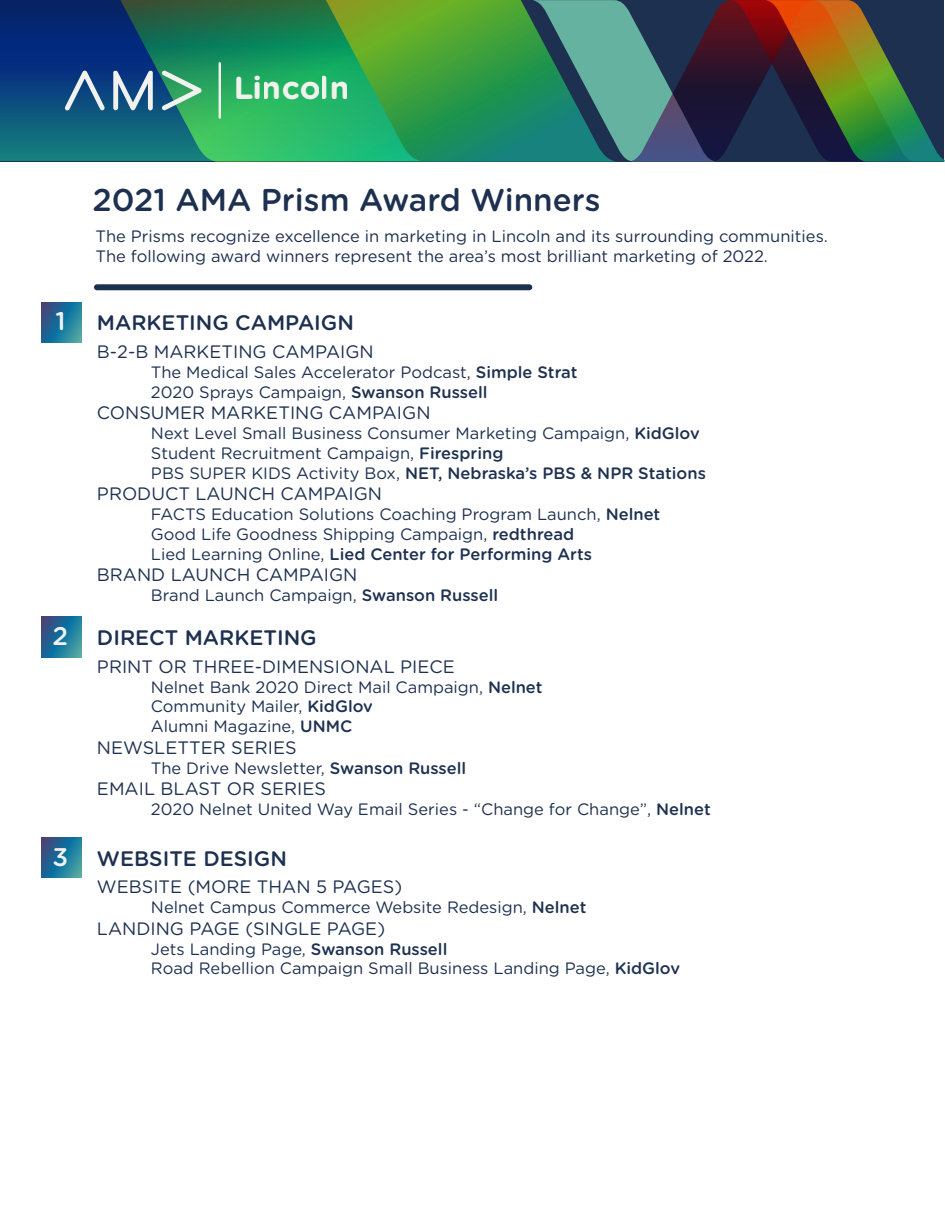
<style>
.page{position:relative;width:945px;height:1215px;background:#fff}
.page>*{position:absolute;margin:0;border:0;box-sizing:border-box;transform-origin:0 0}
.t1{font:700 31.8px "Gotham Rounded";letter-spacing:-.01em;color:#f1f1ee}
.t2{font:500 31.5px "Gotham Rounded";color:#1d304f}
.t3{font:500 21px "Gotham Rounded";color:#1d304f}
.t4{font:18px "Gotham Rounded";color:#1e3150}
.t5{font:16.5px/19.8px "Gotham Rounded";color:#1e3150}
.t6{font:16.5px/19.8px "Gotham Rounded";color:#1d304f}
.s1{font-size:25.5px;color:#f1f1ee}
.s2{font-weight:500}
</style>
<div class="page">
<svg style="left:41px;top:302px;width:41px;height:41px;background:#257298"></svg>
<svg style="left:78px;top:0;width:455px;height:162px;background:#329749"></svg>
<svg style="left:0;top:0;width:420px;height:161px;background:#207e62"></svg>
<svg style="left:65px;top:70px;width:40px;height:41px;background:#406b99"></svg>
<svg style="left:162px;top:70px;width:40px;height:41px;background:#57a984"></svg>
<svg style="left:113px;top:71px;width:40px;height:40px;background:#6c8dae"></svg>
<hr style="left:219px;top:62px;width:2px;height:57px;background:#f1f1ee">
<svg style="left:533px;top:0;width:412px;height:162px;background:#415851"></svg>
<svg style="left:41px;top:617px;width:41px;height:40px;background:#257298"></svg>
<svg style="left:41px;top:837px;width:41px;height:41px;background:#257298"></svg>
<div style="left:97px;top:284px;width:432px;height:6px;background:#1d304f"></div>
<h1 class="t1" style="left:233px;top:64px;width:117px">Lincoln</h1>
<h2 class="t2" style="left:92px;top:178px;width:510px">2021 AMA Prism Award Winners</h2>
<p class="t6" style="left:96px;top:226px;width:734px">The Prisms recognize excellence in marketing in Lincoln and its surrounding communities.<br>The following award winners represent the area’s most brilliant marketing of 2022.</p>
<p class="t3" style="left:56px;top:308px;width:300px"><span class="s1">1</span> MARKETING CAMPAIGN</p>
<p class="t4" style="left:97px;top:339px;width:278px">B-2-B MARKETING CAMPAIGN</p>
<p class="t5" style="left:151px;top:362px;width:428px">The Medical Sales Accelerator Podcast, <span class="s2">Simple Strat<br></span>2020 Sprays Campaign, <span class="s2">Swanson Russell</span></p>
<p class="t4" style="left:97px;top:401px;width:335px">CONSUMER MARKETING CAMPAIGN</p>
<p class="t5" style="left:151px;top:423px;width:556px">Next Level Small Business Consumer Marketing Campaign, <span class="s2">KidGlov<br></span>Student Recruitment Campaign, <span class="s2">Firespring<br></span>PBS SUPER KIDS Activity Box, <span class="s2">NET, Nebraska’s PBS &amp; NPR Stations</span></p>
<p class="t4" style="left:97px;top:482px;width:287px">PRODUCT LAUNCH CAMPAIGN</p>
<p class="t5" style="left:151px;top:504px;width:511px">FACTS Education Solutions Coaching Program Launch, <span class="s2">Nelnet<br></span>Good Life Goodness Shipping Campaign, <span class="s2">redthread<br></span>Lied Learning Online, <span class="s2">Lied Center for Performing Arts</span></p>
<p class="t4" style="left:97px;top:563px;width:262px">BRAND LAUNCH CAMPAIGN</p>
<p class="t5" style="left:151px;top:585px;width:349px">Brand Launch Campaign, <span class="s2">Swanson Russell</span></p>
<p class="t3" style="left:53px;top:623px;width:266px"><span class="s1">2</span> DIRECT MARKETING</p>
<p class="t4" style="left:97px;top:654px;width:359px">PRINT OR THREE-DIMENSIONAL PIECE</p>
<p class="t5" style="left:151px;top:676px;width:393px">Nelnet Bank 2020 Direct Mail Campaign, <span class="s2">Nelnet<br></span>Community Mailer, <span class="s2">KidGlov<br></span>Alumni Magazine, <span class="s2">UNMC</span></p>
<p class="t4" style="left:97px;top:735px;width:201px">NEWSLETTER SERIES</p>
<p class="t5" style="left:151px;top:757px;width:317px">The Drive Newsletter, <span class="s2">Swanson Russell</span></p>
<p class="t4" style="left:97px;top:777px;width:231px">EMAIL BLAST OR SERIES</p>
<p class="t5" style="left:151px;top:799px;width:561px">2020 Nelnet United Way Email Series - “Change for Change”, <span class="s2">Nelnet</span></p>
<p class="t3" style="left:53px;top:843px;width:236px"><span class="s1">3</span> WEBSITE DESIGN</p>
<p class="t4" style="left:97px;top:875px;width:307px">WEBSITE (MORE THAN 5 PAGES)</p>
<p class="t5" style="left:151px;top:897px;width:437px">Nelnet Campus Commerce Website Redesign, <span class="s2">Nelnet</span></p>
<p class="t4" style="left:97px;top:916px;width:290px">LANDING PAGE (SINGLE PAGE)</p>
<p class="t5" style="left:151px;top:938px;width:531px">Jets Landing Page, <span class="s2">Swanson Russell<br></span>Road Rebellion Campaign Small Business Landing Page, <span class="s2">KidGlov</span></p>
</div>
